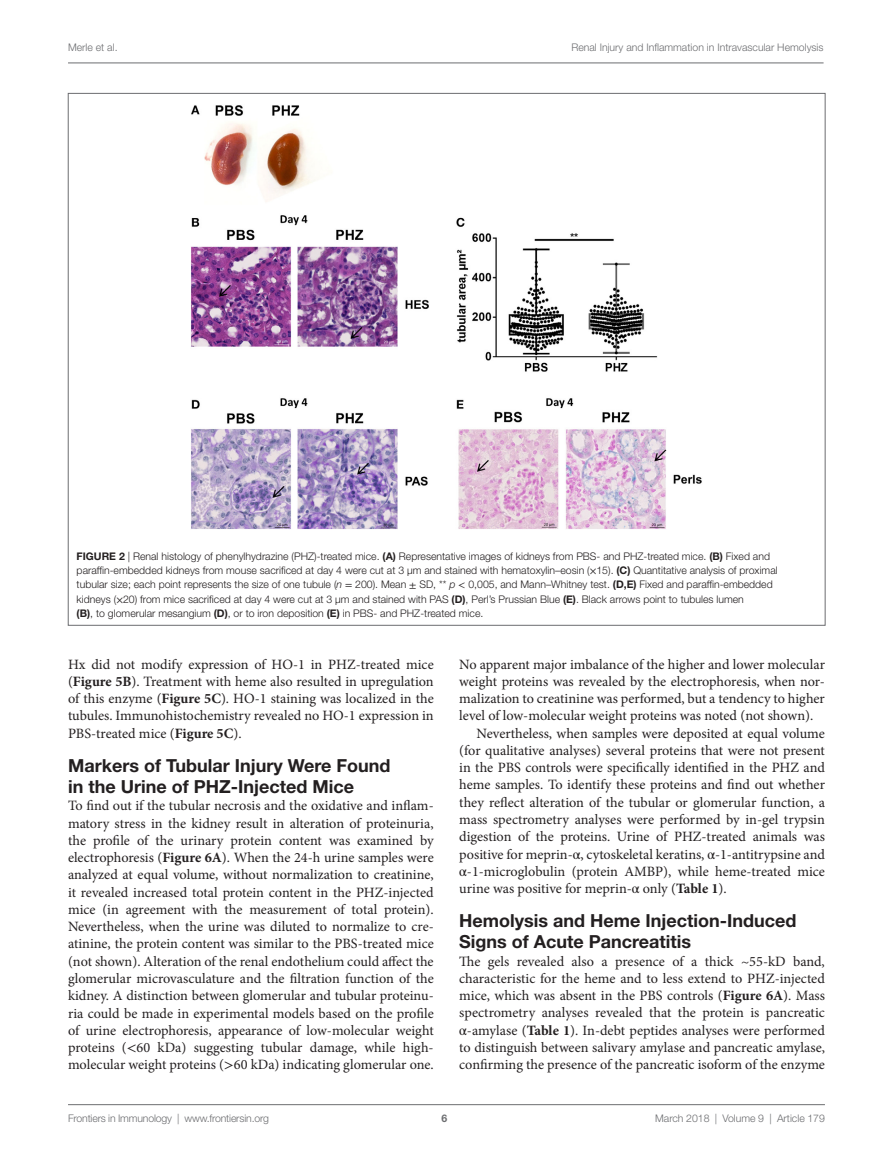
<style>
.page{position:relative;width:893px;height:1170px;background:#fff}
.page>*{position:absolute;margin:0;border:0;box-sizing:border-box;transform-origin:0 0}
.t1{font:700 18px/21px "Helvetica Neue LT Std";color:#231f20}
.t2{font:14.25px/17.2px "Minion Pro";color:#231f20;text-align:justify}
.t3{font:300 10.5px/14.2px "Helvetica Neue LT Std";color:#231f20}
.t4{font:300 10.5px "Helvetica Neue LT Std";color:#6c6d70}
.t5{font:700 10.5px "Helvetica Neue LT Std";color:#6c6d70}
.s1{font-weight:700}
.s2{font-family:"STIX General";font-weight:400}
.s3{font-style:italic}
.s4{font-family:"STIX General"}
</style>
<div class="page">
<img style="left:191px;top:105px;width:511px;height:424px">
<hr style="left:68px;top:63px;width:756px;height:1px;background:#6c6d70">
<hr style="left:68px;top:1104px;width:757px;height:1px;background:#6c6d70">
<p class="t4" style="left:68px;top:41px;width:51px">Merle et al.</p>
<p class="t4" style="left:571px;top:41px;width:254px">Renal Injury and Inflammation in Intravascular Hemolysis</p>
<p class="t3" style="left:77px;top:548px;width:703px"><span class="s1">Figure 2</span> | Renal histology of phenylhydrazine (PHZ)-treated mice. <span class="s1">(A)</span> Representative images of kidneys from PBS- and PHZ-treated mice. <span class="s1">(B)</span> Fixed and paraffin-embedded kidneys from mouse sacrificed at day 4 were cut at 3 µm and stained with hematoxylin–eosin (<span class="s2">×</span>15). <span class="s1">(C)</span> Quantitative analysis of proximal tubular size; each point represents the size of one tubule (<span class="s3">n</span> <span class="s2">=</span> 200). Mean <span class="s2">±</span> SD, ** <span class="s3">p</span> <span class="s2">&lt;</span> 0,005, and Mann–Whitney test. <span class="s1">(D,E)</span> Fixed and paraffin-embedded kidneys (<span class="s2">×</span>20) from mice sacrificed at day 4 were cut at 3 µm and stained with PAS <span class="s1">(D)</span>, Perl’s Prussian Blue <span class="s1">(E)</span>. Black arrows point to tubules lumen<br><span class="s1">(B)</span>, to glomerular mesangium <span class="s1">(D)</span>, or to iron deposition <span class="s1">(E)</span> in PBS- and PHZ-treated mice.</p>
<p class="t2" style="left:68px;top:655px;width:367px">Hx did not modify expression of HO-1 in PHZ-treated mice (<span class="s1">Figure 5B</span>). Treatment with heme also resulted in upregulation of this enzyme (<span class="s1">Figure 5C</span>). HO-1 staining was localized in the tubules. Immunohistochemistry revealed no HO-1 expression in PBS-treated mice (<span class="s1">Figure 5C</span>).</p>
<p class="t1" style="left:68px;top:754px;width:324px">Markers of Tubular Injury Were Found in the Urine of PHZ-Injected Mice</p>
<p class="t2" style="left:68px;top:797px;width:367px">To find out if the tubular necrosis and the oxidative and inflam&shy;matory stress in the kidney result in alteration of proteinuria, the profile of the urinary protein content was examined by electrophoresis (<span class="s1">Figure 6A</span>). When the 24-h urine samples were analyzed at equal volume, without normalization to creatinine, it revealed increased total protein content in the PHZ-injected mice (in agreement with the measurement of total protein).<br>Nevertheless, when the urine was diluted to normalize to cre&shy;atinine, the protein content was similar to the PBS-treated mice (not shown). Alteration of the renal endothelium could affect the glomerular microvasculature and the filtration function of the kidney. A distinction between glomerular and tubular proteinu&shy;ria could be made in experimental models based on the profile of urine electrophoresis, appearance of low-molecular weight proteins (<span class="s4">&lt;</span>60 kDa) suggesting tubular damage, while high&shy;molecular weight proteins (<span class="s4">&gt;</span>60 kDa) indicating glomerular one.</p>
<p class="t2" style="left:459px;top:655px;width:367px">No apparent major imbalance of the higher and lower molecular</p>
<p class="t2" style="left:459px;top:672px;width:367px">weight proteins was revealed by the electrophoresis, when nor-</p>
<p class="t2" style="left:459px;top:690px;width:367px">malization to creatinine was performed, but a tendency to higher</p>
<p class="t2" style="left:459px;top:707px;width:356px">level of low-molecular weight proteins was noted (not shown).</p>
<p class="t2" style="left:476px;top:724px;width:350px">Nevertheless, when samples were deposited at equal volume</p>
<p class="t2" style="left:459px;top:741px;width:367px">(for qualitative analyses) several proteins that were not present</p>
<p class="t2" style="left:459px;top:759px;width:367px">in the PBS controls were specifically identified in the PHZ and</p>
<p class="t2" style="left:459px;top:776px;width:367px">heme samples. To identify these proteins and find out whether</p>
<p class="t2" style="left:459px;top:793px;width:367px">they reflect alteration of the tubular or glomerular function, a</p>
<p class="t2" style="left:459px;top:810px;width:367px">mass spectrometry analyses were performed by in-gel trypsin</p>
<p class="t2" style="left:459px;top:828px;width:367px">digestion of the proteins. Urine of PHZ-treated animals was</p>
<p class="t2" style="left:459px;top:845px;width:367px">positive for meprin-<span class="s4">α</span>, cytoskeletal keratins, <span class="s4">α</span>-1-antitrypsine and</p>
<p class="t2" style="left:459px;top:862px;width:367px"><span class="s4">α</span>-1-microglobulin (protein AMBP), while heme-treated mice</p>
<p class="t2" style="left:459px;top:879px;width:269px">urine was positive for meprin-<span class="s4">α</span> only (<span class="s1">Table 1</span>).</p>
<p class="t1" style="left:459px;top:910px;width:339px">Hemolysis and Heme Injection-Induced<br>Signs of Acute Pancreatitis</p>
<p class="t2" style="left:459px;top:952px;width:367px">The gels revealed also a presence of a thick ~55-kD band, characteristic for the heme and to less extend to PHZ-injected mice, which was absent in the PBS controls (<span class="s1">Figure 6A</span>). Mass spectrometry analyses revealed that the protein is pancreatic <span class="s4">α</span>-amylase (<span class="s1">Table 1</span>). In-debt peptides analyses were performed to distinguish between salivary amylase and pancreatic amylase, confirming the presence of the pancreatic isoform of the enzyme</p>
<p class="t4" style="left:68px;top:1111px;width:203px">Frontiers in Immunology | www.frontiersin.org</p>
<p class="t4" style="left:655px;top:1111px;width:171px">March 2018 | Volume 9 | Article 179</p>
<p class="t5" style="left:441px;top:1111px;width:7px">6</p>
</div>
